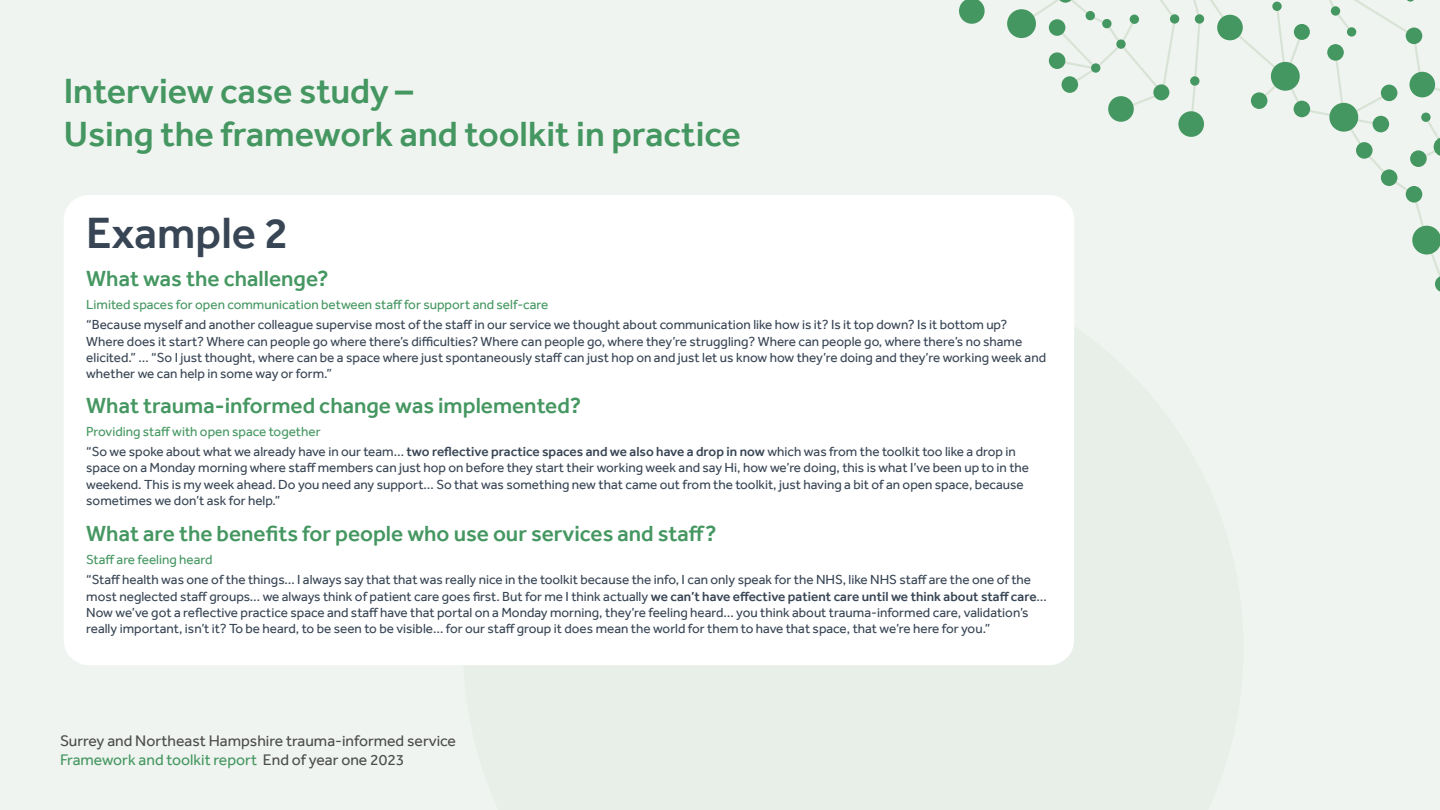
<style>
.page{position:relative;width:1440px;height:810px;background:#f0f4f0}
.page>*{position:absolute;margin:0;border:0;box-sizing:border-box;transform-origin:0 0}
.t1{font:500 45px "Effra";color:#384554}
.t2{font:500 36px/43.2px "Effra";color:#459761}
.t3{font:500 22.5px "Effra";color:#459761}
.t4{font:15.75px/18.9px "Effra";color:#4d4d4d}
.t5{font:13.5px/16.2px "Effra";color:#384554}
.t6{font:13.5px "Effra";color:#459761}
.s1{color:#459761}
.s2{font-weight:500}
</style>
<div class="page">
<svg style="left:1107px;top:0;width:333px;height:276px"></svg>
<div style="left:1331px;top:6px;width:9px;height:10px;background:#459761;border-radius:50%"></div>
<div style="left:1217px;top:15px;width:26px;height:25px;background:#459761;border-radius:50%"></div>
<div style="left:1272px;top:2px;width:10px;height:9px;background:#459761;border-radius:50%"></div>
<div style="left:1195px;top:14px;width:9px;height:10px;background:#459761;border-radius:50%"></div>
<div style="left:1170px;top:14px;width:9px;height:10px;background:#459761;border-radius:50%"></div>
<div style="left:1153px;top:84px;width:16px;height:16px;background:#459761;border-radius:50%"></div>
<div style="left:1190px;top:76px;width:10px;height:10px;background:#459761;border-radius:50%"></div>
<div style="left:1294px;top:24px;width:16px;height:16px;background:#459761;border-radius:50%"></div>
<div style="left:1347px;top:27px;width:9px;height:10px;background:#459761;border-radius:50%"></div>
<svg style="left:1406px;top:0;width:9px;height:2px"></svg>
<div style="left:1421px;top:113px;width:10px;height:9px;background:#459761;border-radius:50%"></div>
<svg style="left:1434px;top:137px;width:6px;height:19px"></svg>
<div style="left:1130px;top:15px;width:9px;height:9px;background:#459761;border-radius:50%"></div>
<div style="left:1116px;top:39px;width:10px;height:10px;background:#459761;border-radius:50%"></div>
<div style="left:1102px;top:19px;width:10px;height:9px;background:#459761;border-radius:50%"></div>
<div style="left:1086px;top:11px;width:9px;height:9px;background:#459761;border-radius:50%"></div>
<div style="left:1091px;top:63px;width:9px;height:10px;background:#459761;border-radius:50%"></div>
<svg style="left:1057px;top:0;width:17px;height:3px"></svg>
<div style="left:1049px;top:19px;width:16px;height:17px;background:#459761;border-radius:50%"></div>
<div style="left:1406px;top:28px;width:16px;height:16px;background:#459761;border-radius:50%"></div>
<div style="left:1327px;top:44px;width:17px;height:17px;background:#459761;border-radius:50%"></div>
<div style="left:1271px;top:62px;width:29px;height:29px;background:#459761;border-radius:50%"></div>
<div style="left:1251px;top:92px;width:16px;height:17px;background:#459761;border-radius:50%"></div>
<div style="left:1178px;top:111px;width:26px;height:26px;background:#459761;border-radius:50%"></div>
<div style="left:1108px;top:96px;width:26px;height:26px;background:#459761;border-radius:50%"></div>
<div style="left:1062px;top:76px;width:16px;height:17px;background:#459761;border-radius:50%"></div>
<div style="left:1049px;top:52px;width:16px;height:17px;background:#459761;border-radius:50%"></div>
<div style="left:1007px;top:9px;width:29px;height:29px;background:#459761;border-radius:50%"></div>
<svg style="left:959px;top:0;width:26px;height:24px"></svg>
<div style="left:1294px;top:101px;width:16px;height:16px;background:#459761;border-radius:50%"></div>
<div style="left:1329px;top:103px;width:29px;height:29px;background:#459761;border-radius:50%"></div>
<div style="left:1381px;top:85px;width:16px;height:16px;background:#459761;border-radius:50%"></div>
<div style="left:1356px;top:142px;width:17px;height:17px;background:#459761;border-radius:50%"></div>
<div style="left:1381px;top:169px;width:16px;height:17px;background:#459761;border-radius:50%"></div>
<div style="left:1406px;top:186px;width:16px;height:17px;background:#459761;border-radius:50%"></div>
<svg style="left:1412px;top:226px;width:28px;height:29px"></svg>
<svg style="left:1435px;top:276px;width:5px;height:16px"></svg>
<div style="left:1410px;top:150px;width:17px;height:17px;background:#459761;border-radius:50%"></div>
<div style="left:1373px;top:116px;width:16px;height:16px;background:#459761;border-radius:50%"></div>
<div style="left:1409px;top:72px;width:26px;height:25px;background:#459761;border-radius:50%"></div>
<svg style="left:1107px;top:257px;width:137px;height:19px"></svg>
<div style="left:64px;top:195px;width:1010px;height:470px;background:#fff;border-radius:25px"></div>
<h2 class="t2" style="left:64px;top:69px;width:679px">Interview case study –<br>Using the framework and toolkit in practice</h2>
<h1 class="t1" style="left:86px;top:206px;width:204px">Example 2</h1>
<h3 class="t3" style="left:86px;top:265px;width:244px">What was the challenge?</h3>
<p class="t6" style="left:86px;top:297px;width:464px">Limited spaces for open communication between staff for support and self-care</p>
<p class="t5" style="left:86px;top:317px;width:961px">“Because myself and another colleague supervise most of the staff in our service we thought about communication like how is it? Is it top down? Is it bottom up?<br>Where does it start? Where can people go where there’s difficulties? Where can people go, where they’re struggling? Where can people go, where there’s no shame elicited.” … “So I just thought, where can be a space where just spontaneously staff can just hop on and just let us know how they’re doing and they’re working week and whether we can help in some way or form.”</p>
<h3 class="t3" style="left:86px;top:392px;width:497px">What trauma-informed change was implemented?</h3>
<p class="t5" style="left:86px;top:422px;width:931px;line-height:20px"><span class="s1">Providing staff with open space together<br></span>“So we spoke about what we already have in our team… <span class="s2">two reflective practice spaces and we also have a drop in now</span> which was from the toolkit too like a drop in</p>
<p class="t5" style="left:86px;top:460px;width:944px">space on a Monday morning where staff members can just hop on before they start their working week and say Hi, how we’re doing, this is what I’ve been up to in the weekend. This is my week ahead. Do you need any support… So that was something new that came out from the toolkit, just having a bit of an open space, because sometimes we don’t ask for help.”</p>
<h3 class="t3" style="left:86px;top:520px;width:632px">What are the benefits for people who use our services and staff?</h3>
<p class="t6" style="left:86px;top:552px;width:128px">Staff are feeling heard</p>
<p class="t5" style="left:86px;top:572px;width:962px">“Staff health was one of the things… I always say that that was really nice in the toolkit because the info, I can only speak for the NHS, like NHS staff are the one of the most neglected staff groups… we always think of patient care goes first. But for me I think actually <span class="s2">we can’t have effective patient care until we think about staff care</span>… Now we’ve got a reflective practice space and staff have that portal on a Monday morning, they’re feeling heard… you think about trauma-informed care, validation’s really important, isn’t it? To be heard, to be seen to be visible… for our staff group it does mean the world for them to have that space, that we’re here for you.”</p>
<p class="t4" style="left:60px;top:731px;width:397px">Surrey and Northeast Hampshire trauma-informed service<br><span class="s1">Framework and toolkit report</span> End of year one 2023</p>
</div>
